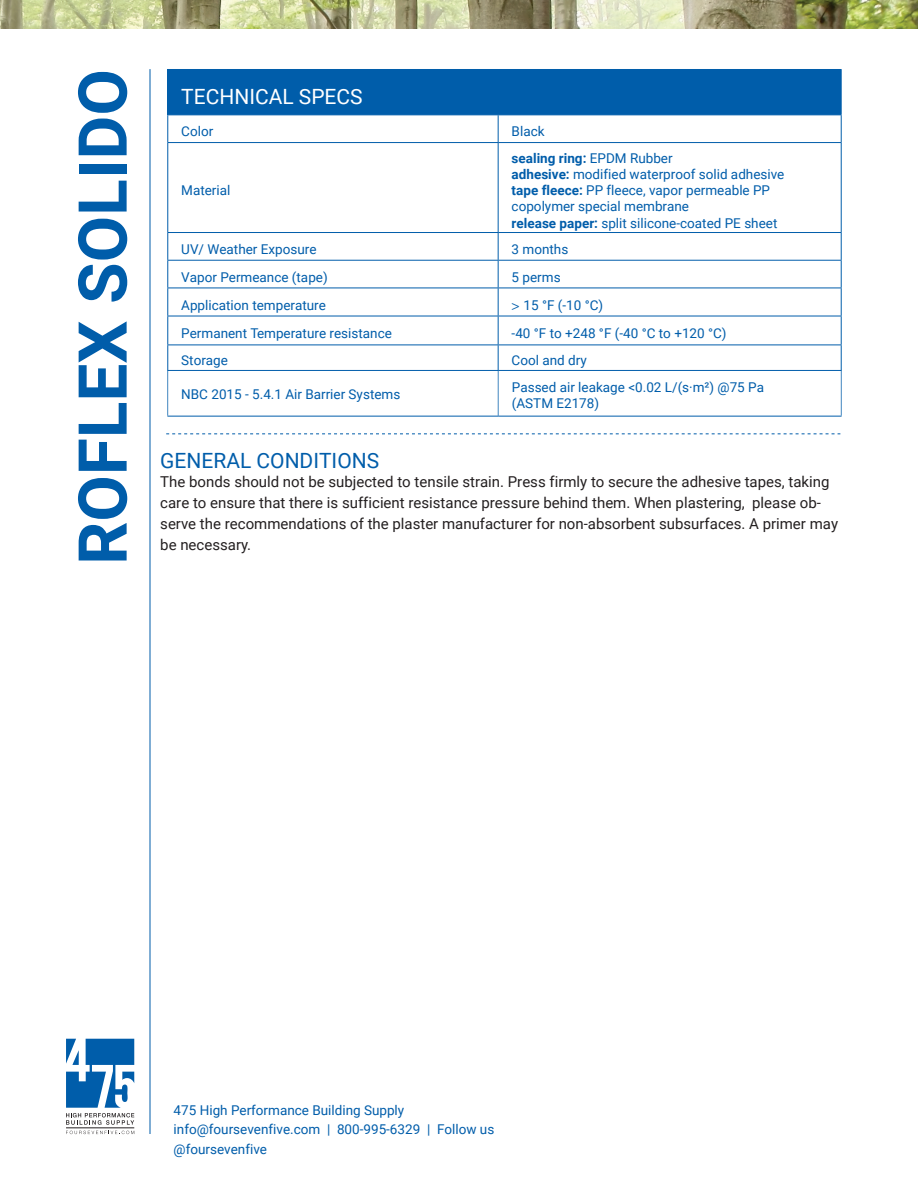
<style>
.page{position:relative;width:918px;height:1188px;background:#fff}
.page>*{position:absolute;margin:0;border:0;box-sizing:border-box;transform-origin:0 0}
.t1{font:700 67.5px "Roboto";color:#005daa}
.t2{font:21px "Roboto";color:#005daa}
.t3{font:21px "Roboto";color:#fff}
.t4{font:15px/21px "Roboto";color:#231f20}
.t5{font:13.5px/16.2px "Roboto";color:#005daa}
.s1{font-weight:700}
.s2{font-family:"Helvetica Neue"}
</style>
<div class="page">
<img style="left:0;top:0;width:918px;height:28px">
<hr style="left:150px;top:69px;width:1px;height:1065px;background:#005daa">
<svg style="left:66px;top:1131px;width:68px;height:4px"></svg>
<svg style="left:66px;top:1039px;width:68px;height:86px"></svg>
<hr style="left:66px;top:1128px;width:68px;height:1px;background:#231f20">
<div style="left:168px;top:69px;width:673px;height:46px;background:#005daa"></div>
<svg style="left:168px;top:115px;width:330px;height:255px"></svg>
<svg style="left:499px;top:115px;width:342px;height:255px"></svg>
<hr style="left:167px;top:69px;width:331px;height:1px;background:#005daa">
<hr style="left:167px;top:70px;width:1px;height:44px;background:#005daa">
<hr style="left:498px;top:69px;width:344px;height:1px;background:#005daa">
<hr style="left:841px;top:70px;width:1px;height:44px;background:#005daa">
<hr style="left:167px;top:114px;width:331px;height:1px;background:#005daa">
<svg style="left:167px;top:115px;width:1px;height:27px"></svg>
<hr style="left:498px;top:114px;width:344px;height:1px;background:#005daa">
<svg style="left:498px;top:115px;width:1px;height:27px"></svg>
<svg style="left:841px;top:115px;width:1px;height:27px"></svg>
<hr style="left:167px;top:142px;width:331px;height:1px;background:#005daa">
<hr style="left:167px;top:143px;width:1px;height:89px;background:#005daa">
<hr style="left:498px;top:142px;width:344px;height:1px;background:#005daa">
<hr style="left:498px;top:143px;width:1px;height:89px;background:#005daa">
<hr style="left:841px;top:143px;width:1px;height:89px;background:#005daa">
<hr style="left:167px;top:232px;width:331px;height:1px;background:#005daa">
<hr style="left:498px;top:232px;width:344px;height:1px;background:#005daa">
<hr style="left:167px;top:260px;width:331px;height:1px;background:#005daa">
<hr style="left:498px;top:260px;width:344px;height:1px;background:#005daa">
<hr style="left:167px;top:288px;width:331px;height:1px;background:#005daa">
<hr style="left:498px;top:288px;width:344px;height:1px;background:#005daa">
<hr style="left:167px;top:316px;width:331px;height:1px;background:#005daa">
<hr style="left:498px;top:316px;width:344px;height:1px;background:#005daa">
<hr style="left:167px;top:345px;width:331px;height:1px;background:#005daa">
<svg style="left:167px;top:233px;width:1px;height:137px"></svg>
<hr style="left:498px;top:345px;width:344px;height:1px;background:#005daa">
<svg style="left:498px;top:233px;width:1px;height:137px"></svg>
<svg style="left:841px;top:233px;width:1px;height:137px"></svg>
<hr style="left:167px;top:370px;width:331px;height:1px;background:#005daa">
<hr style="left:498px;top:370px;width:344px;height:1px;background:#005daa">
<svg style="left:166px;top:433px;width:674px;height:1px"></svg>
<hr style="left:167px;top:370px;width:1px;height:46px;background:#005daa">
<hr style="left:498px;top:370px;width:1px;height:46px;background:#005daa">
<hr style="left:841px;top:370px;width:1px;height:46px;background:#005daa">
<hr style="left:167px;top:416px;width:331px;height:1px;background:#005daa">
<hr style="left:498px;top:416px;width:344px;height:1px;background:#005daa">
<h1 class="t1" style="left:55px;top:565px;width:497px;rotate:-90deg">ROFLEX SOLIDO</h1>
<p class="t3" style="left:181px;top:82px;width:183px">TECHNICAL SPECS</p>
<p class="t5" style="left:181px;top:123px;width:34px">Color</p>
<p class="t5" style="left:512px;top:123px;width:34px">Black</p>
<p class="t5" style="left:181px;top:182px;width:51px">Material</p>
<p class="t5" style="left:512px;top:149px;width:274px"><span class="s1">sealing ring:</span> EPDM Rubber<br><span class="s1">adhesive:</span> modified waterproof solid adhesive <span class="s1">tape fleece:</span> PP fleece, vapor permeable PP copolymer special membrane<br><span class="s1">release paper:</span> split silicone-coated PE sheet</p>
<p class="t5" style="left:181px;top:241px;width:137px">UV/ Weather Exposure</p>
<p class="t5" style="left:512px;top:241px;width:58px">3 months</p>
<p class="t5" style="left:181px;top:268px;width:148px">Vapor Permeance (tape)</p>
<p class="t5" style="left:512px;top:268px;width:51px">5 perms</p>
<p class="t5" style="left:181px;top:296px;width:146px">Application temperature</p>
<p class="t5" style="left:512px;top:296px;width:93px"><span class="s2">&gt;</span> 15 °F (-10 °C)</p>
<p class="t5" style="left:181px;top:325px;width:212px">Permanent Temperature resistance</p>
<p class="t5" style="left:512px;top:325px;width:217px">-40 °F to +248 °F (-40 °C to +120 °C)</p>
<p class="t5" style="left:181px;top:352px;width:48px">Storage</p>
<p class="t5" style="left:512px;top:352px;width:77px">Cool and dry</p>
<p class="t5" style="left:181px;top:385px;width:221px">NBC 2015 - 5.4.1 Air Barrier Systems</p>
<p class="t5" style="left:512px;top:378px;width:254px">Passed air leakage &lt;0.02 L/(s·m²) @75 Pa (ASTM E2178)</p>
<p class="t2" style="left:160px;top:446px;width:220px">GENERAL CONDITIONS</p>
<p class="t4" style="left:160px;top:471px;width:679px">The bonds should not be subjected to tensile strain. Press firmly to secure the adhesive tapes, taking care to ensure that there is sufficient resistance pressure behind them. When plastering, please ob&shy;serve the recommendations of the plaster manufacturer for non-absorbent subsurfaces. A primer may be necessary.</p>
<p class="t5" style="left:174px;top:1100px;width:322px;line-height:19.5px">475 High Performance Building Supply info@foursevenfive.com | 800-995-6329 | Follow us @foursevenfive</p>
</div>
